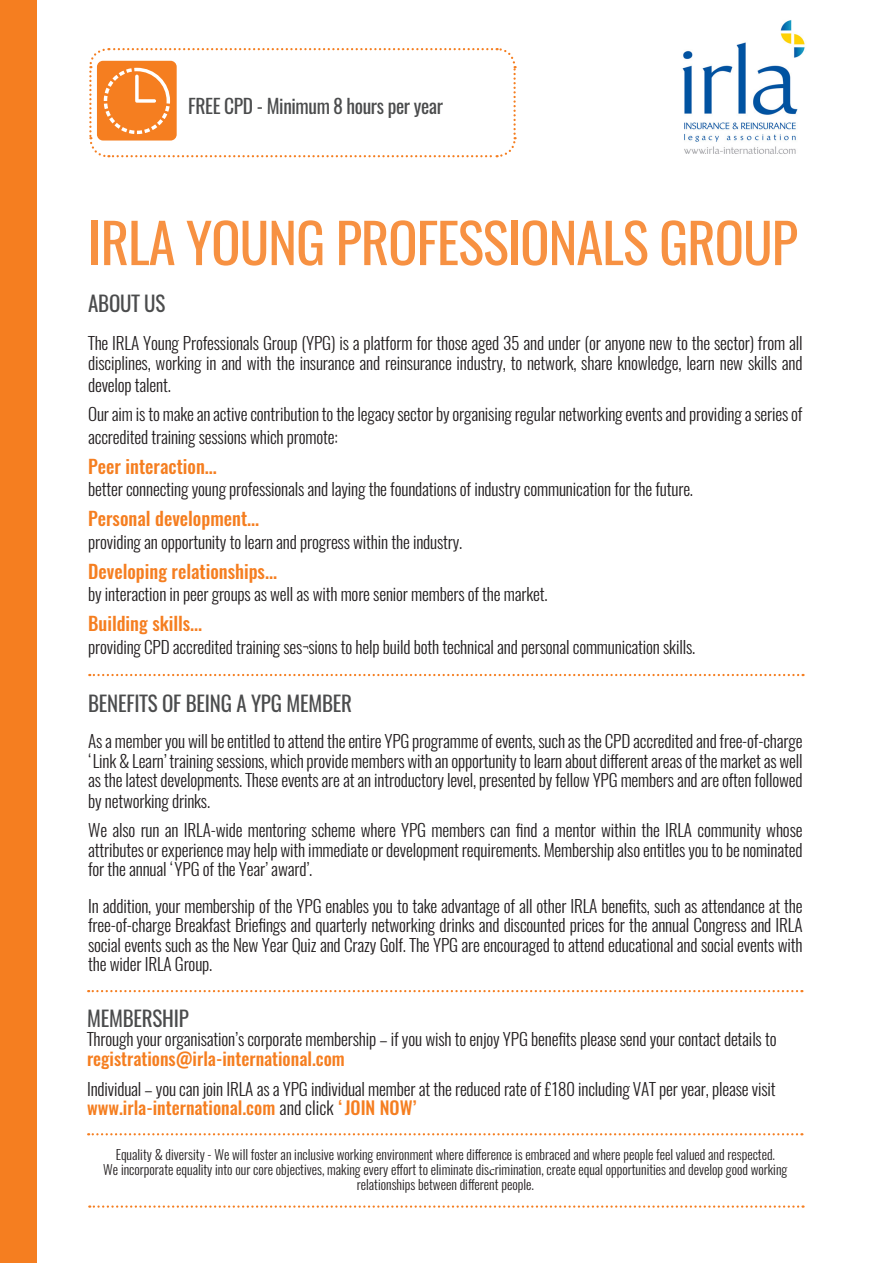
<style>
.page{position:relative;width:893px;height:1263px;background:#fff}
.page>*{position:absolute;margin:0;border:0;box-sizing:border-box;transform-origin:0 0}
.t1{font:54.75px "Oswald";letter-spacing:-.02em;color:#f79142}
.t2{font:21px "Oswald";letter-spacing:-.01em;color:#4b4c4d}
.t3{font:19.5px "Oswald";letter-spacing:-.02em;color:#4b4c4d}
.t4{font:500 18.75px "Oswald";color:#f57e20}
.t5{font:500 18px "Oswald";color:#f57e20}
.t6{font:300 17.25px/19.5px "Oswald";letter-spacing:-.01em;color:#231f20;text-align:justify}
.t7{font:300 13.5px/15px "Oswald";color:#231f20;text-align:center}
.s1{font-weight:300;color:#231f20}
.s2{font-family:"Minion Pro";font-weight:400}
</style>
<div class="page">
<div style="left:0;top:0;width:36px;height:1263px;background:#f57e20"></div>
<svg style="left:89px;top:48px;width:428px;height:110px"></svg>
<svg style="left:89px;top:674px;width:714px;height:2px"></svg>
<svg style="left:88px;top:990px;width:714px;height:2px"></svg>
<img style="left:682px;top:20px;width:123px;height:134px">
<svg style="left:88px;top:1133px;width:714px;height:2px"></svg>
<svg style="left:89px;top:1205px;width:714px;height:3px"></svg>
<p class="t3" style="left:188px;top:92px;width:256px">FREE CPD - Minimum 8 hours per year</p>
<p class="t1" style="left:88px;top:205px;width:711px">IRLA YOUNG PROFESSIONALS GROUP</p>
<p class="t2" style="left:88px;top:289px;width:79px">ABOUT US</p>
<p class="t6" style="left:88px;top:334px;width:716px">The IRLA Young Professionals Group (YPG) is a platform for those aged 35 and under (or anyone new to the sector) from all disciplines, working in and with the insurance and reinsurance industry, to network, share knowledge, learn new skills and</p>
<p class="t6" style="left:88px;top:376px;width:84px">develop talent.</p>
<p class="t6" style="left:88px;top:403px;width:716px;line-height:22.5px">Our aim is to make an active contribution to the legacy sector by organising regular networking events and providing a series of accredited training sessions which promote:</p>
<p class="t4" style="left:88px;top:453px;width:130px">Peer interaction...</p>
<p class="t6" style="left:88px;top:480px;width:606px">better connecting young professionals and laying the foundations of industry communication for the future.</p>
<p class="t4" style="left:88px;top:506px;width:173px">Personal development...</p>
<p class="t6" style="left:88px;top:532px;width:376px">providing an opportunity to learn and progress within the industry.</p>
<p class="t4" style="left:88px;top:558px;width:190px">Developing relationships...</p>
<p class="t6" style="left:88px;top:585px;width:461px">by interaction in peer groups as well as with more senior members of the market.</p>
<p class="t4" style="left:88px;top:611px;width:116px">Building skills...</p>
<p class="t6" style="left:88px;top:637px;width:609px">providing CPD accredited training ses¬sions to help build both technical and personal communication skills.</p>
<p class="t2" style="left:88px;top:689px;width:265px">BENEFITS OF BEING A YPG MEMBER</p>
<p class="t6" style="left:88px;top:731px;width:716px;line-height:20px">As a member you will be entitled to attend the entire YPG programme of events, such as the CPD accredited and free-of-charge ‘Link &amp; Learn’ training sessions, which provide members with an opportunity to learn about different areas of the market as well as the latest developments. These events are at an introductory level, presented by fellow YPG members and are often followed by networking drinks.</p>
<p class="t6" style="left:88px;top:821px;width:716px">We also run an IRLA-wide mentoring scheme where YPG members can find a mentor within the IRLA community whose attributes or experience may help with immediate or development requirements. Membership also entitles you to be nominated for the annual ‘YPG of the Year’ award’.</p>
<p class="t6" style="left:88px;top:896px;width:716px">In addition, your membership of the YPG enables you to take advantage of all other IRLA benefits, such as attendance at the free-of-charge Breakfast Briefings and quarterly networking drinks and discounted prices for the annual Congress and IRLA social events such as the New Year Quiz and Crazy Golf. The YPG are encouraged to attend educational and social events with the wider IRLA Group.</p>
<p class="t2" style="left:87px;top:1003px;width:103px">MEMBERSHIP</p>
<p class="t6" style="left:87px;top:1029px;width:691px">Through your organisation’s corporate membership – if you wish to enjoy YPG benefits please send your contact details to</p>
<p class="t5" style="left:87px;top:1046px;width:259px">registrations@irla-international.com</p>
<p class="t6" style="left:87px;top:1079px;width:690px">Individual – you can join IRLA as a YPG individual member at the reduced rate of £180 including VAT per year, please visit</p>
<p class="t5" style="left:87px;top:1095px;width:331px">www.irla-international.com <span class="s1">and click</span> ‘JOIN NOW’</p>
<p class="t7" style="left:116px;top:1147px;width:661px">Equality &amp; diversity - We will foster an inclusive working environment where difference is embraced and where people feel valued and respected.</p>
<p class="t7" style="left:103px;top:1162px;width:686px">We incorporate equality into our core objectives, making every effort to eliminate dis<span class="s2">c</span>rimination, create equal opportunities and develop good working relationships between different people.</p>
</div>
